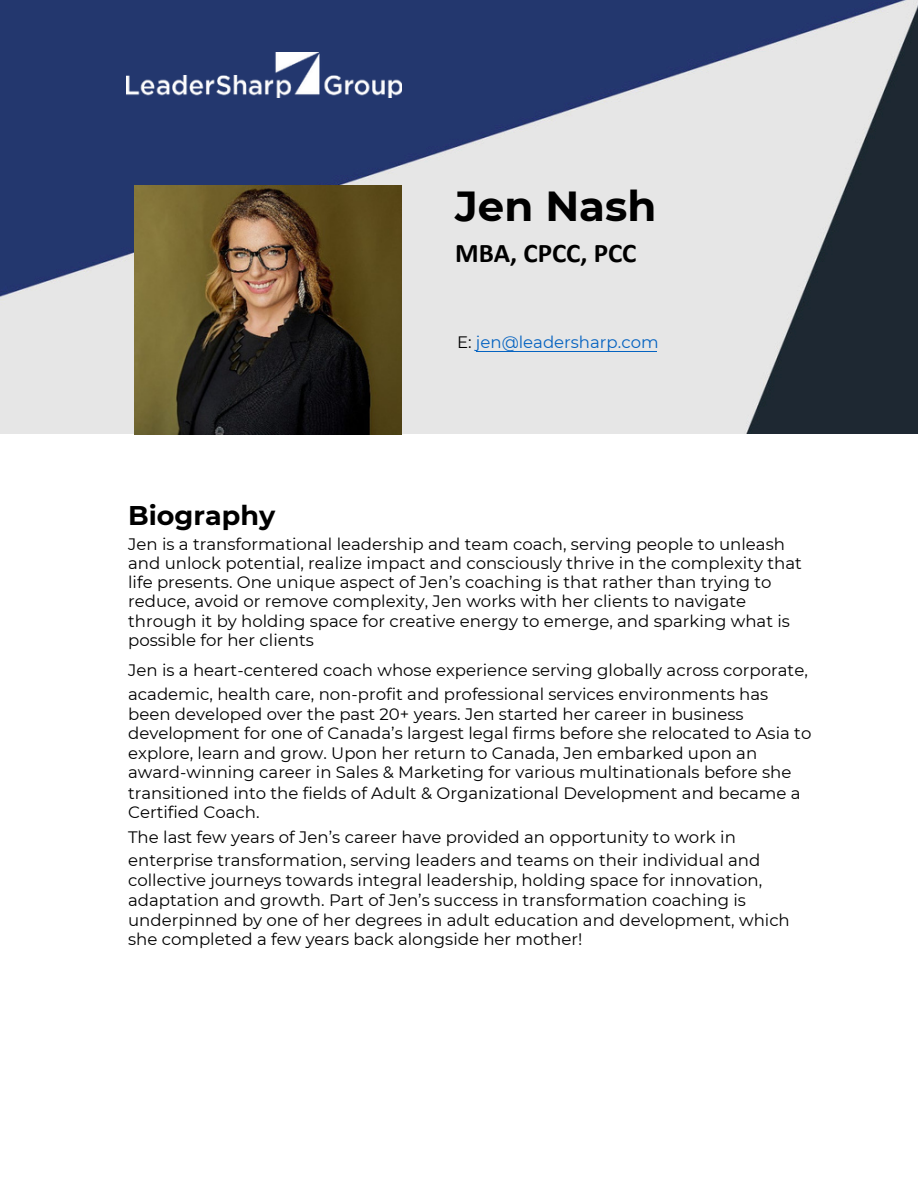
<style>
.page{position:relative;width:918px;height:1188px;background:#fff}
.page>*{position:absolute;margin:0;border:0;box-sizing:border-box;transform-origin:0 0}
.t1{font:700 42px "Montserrat";color:#000}
.t2{font:700 27px "Calibri";color:#000}
.t3{font:700 27px "Montserrat";color:#000}
.t4{font:16.5px/19.5px "Montserrat";color:#000}
.t5{font:16.5px "Montserrat";color:#0563c1}
.s1{color:#000}
</style>
<div class="page">
<img style="left:0;top:0;width:918px;height:433px">
<img style="left:126px;top:52px;width:276px;height:46px">
<hr style="left:476px;top:351px;width:180px;height:1px;background:#0563c1">
<img style="left:134px;top:186px;width:268px;height:248px">
<h1 class="t1" style="left:455px;top:176px;width:203px">Jen Nash</h1>
<h2 class="t2" style="left:455px;top:234px;width:183px">MBA, CPCC, PCC</h2>
<p class="t5" style="left:457px;top:331px;width:203px"><span class="s1">E:</span> jen@leadersharp.com</p>
<h2 class="t3" style="left:128px;top:496px;width:149px">Biography</h2>
<p class="t4" style="left:128px;top:534px;width:675px">Jen is a transformational leadership and team coach, serving people to unleash and unlock potential, realize impact and consciously thrive in the complexity that life presents. One unique aspect of Jen’s coaching is that rather than trying to reduce, avoid or remove complexity, Jen works with her clients to navigate through it by holding space for creative energy to emerge, and sparking what is possible for her clients</p>
<p class="t4" style="left:128px;top:658px;width:681px;line-height:23.7px">Jen is a heart-centered coach whose experience serving globally across corporate, academic, health care, non-profit and professional services environments has</p>
<p class="t4" style="left:128px;top:704px;width:685px">been developed over the past 20+ years. Jen started her career in business development for one of Canada’s largest legal firms before she relocated to Asia to explore, learn and grow. Upon her return to Canada, Jen embarked upon an award-winning career in Sales &amp; Marketing for various multinationals before she transitioned into the fields of Adult &amp; Organizational Development and became a Certified Coach.</p>
<p class="t4" style="left:128px;top:824px;width:634px;line-height:23.7px">The last few years of Jen’s career have provided an opportunity to work in enterprise transformation, serving leaders and teams on their individual and</p>
<p class="t4" style="left:128px;top:870px;width:663px">collective journeys towards integral leadership, holding space for innovation, adaptation and growth. Part of Jen’s success in transformation coaching is underpinned by one of her degrees in adult education and development, which she completed a few years back alongside her mother!</p>
</div>
